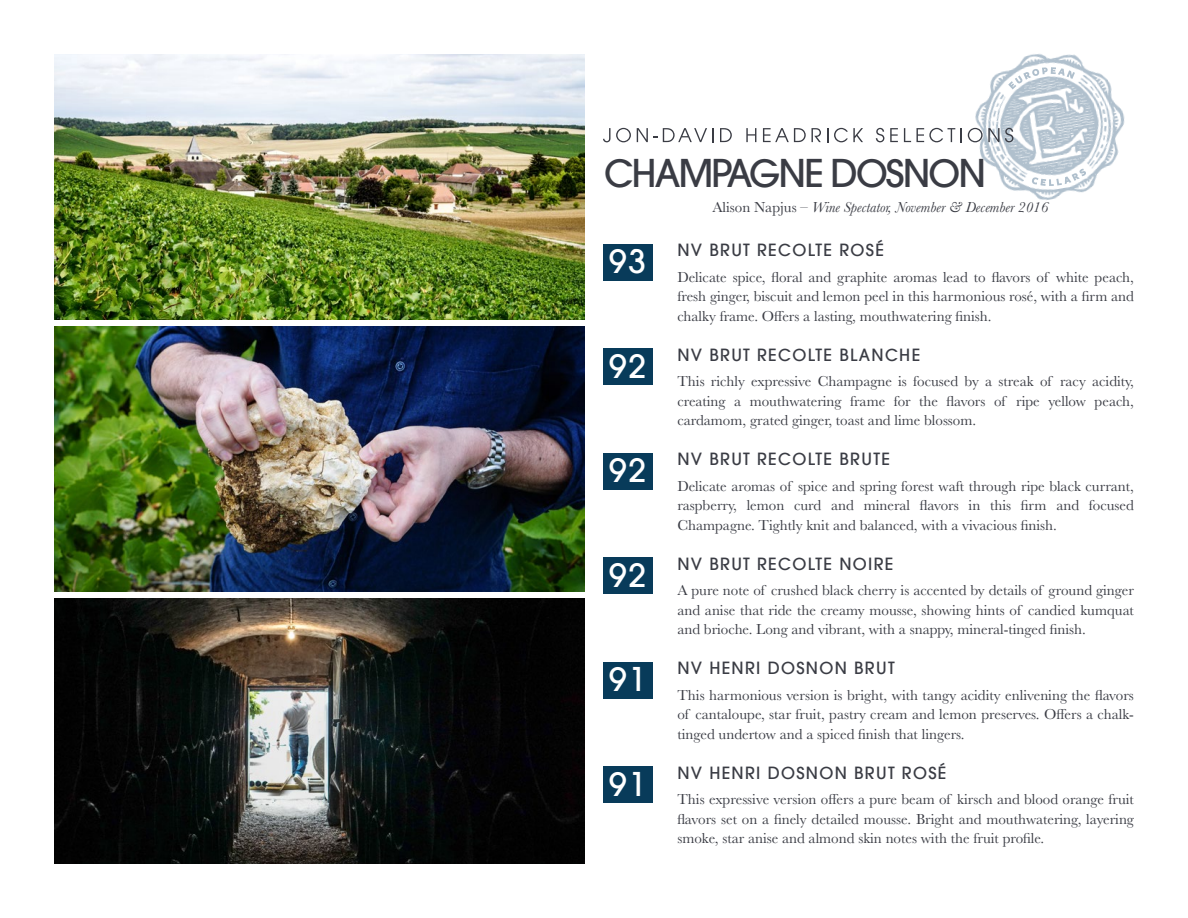
<style>
.page{position:relative;width:1188px;height:918px;background:#fff}
.page>*{position:absolute;margin:0;border:0;box-sizing:border-box;transform-origin:0 0}
.t1{font:500 37.5px "Avant Garde";letter-spacing:-.05em;color:#3a3c44}
.t2{font:500 32.1px "Avant Garde";letter-spacing:.05em;color:#fff}
.t3{font:500 16.5px "Avant Garde";letter-spacing:.08em;color:#3a3c44}
.t4{font:15px/19.5px "Baskerville";color:#3a3c44;text-align:justify}
.t5{font:italic 15px "Baskerville";color:#3a3c44}
.s1{font-style:normal}
</style>
<div class="page">
<img style="left:54px;top:54px;width:531px;height:266px">
<img style="left:54px;top:326px;width:531px;height:266px">
<img style="left:54px;top:598px;width:531px;height:266px">
<img style="left:960px;top:54px;width:165px;height:146px">
<svg style="left:1008px;top:67px;width:67px;height:22px"></svg>
<svg style="left:1032px;top:169px;width:54px;height:17px"></svg>
<svg style="left:603px;top:128px;width:28px;height:14px"></svg>
<svg style="left:637px;top:128px;width:76px;height:14px"></svg>
<svg style="left:720px;top:128px;width:12px;height:14px"></svg>
<svg style="left:746px;top:128px;width:10px;height:14px"></svg>
<svg style="left:763px;top:128px;width:43px;height:14px"></svg>
<svg style="left:812px;top:128px;width:9px;height:14px"></svg>
<svg style="left:827px;top:128px;width:1px;height:14px"></svg>
<svg style="left:834px;top:128px;width:29px;height:14px"></svg>
<svg style="left:876px;top:128px;width:8px;height:14px"></svg>
<svg style="left:890px;top:128px;width:8px;height:14px"></svg>
<svg style="left:904px;top:128px;width:7px;height:14px"></svg>
<svg style="left:917px;top:128px;width:38px;height:14px"></svg>
<svg style="left:961px;top:128px;width:1px;height:14px"></svg>
<svg style="left:968px;top:128px;width:45px;height:14px"></svg>
<div style="left:603px;top:349px;width:49px;height:36px;background:#083b5a"></div>
<div style="left:603px;top:453px;width:49px;height:36px;background:#083b5a"></div>
<div style="left:603px;top:558px;width:49px;height:36px;background:#083b5a"></div>
<div style="left:603px;top:244px;width:49px;height:36px;background:#083b5a"></div>
<div style="left:603px;top:662px;width:49px;height:36px;background:#083b5a"></div>
<div style="left:603px;top:767px;width:49px;height:36px;background:#083b5a"></div>
<p class="t1" style="left:604px;top:150px;width:384px">CHAMPAGNE DOSNON</p>
<p class="t5" style="left:712px;top:198px;width:337px"><span class="s1">Alison Napjus</span> – Wine Spectator, November &amp; December 2016</p>
<p class="t2" style="left:609px;top:242px;width:39px">93</p>
<p class="t2" style="left:609px;top:346px;width:39px">92</p>
<p class="t2" style="left:609px;top:451px;width:39px">92</p>
<p class="t2" style="left:609px;top:555px;width:39px">92</p>
<p class="t2" style="left:609px;top:660px;width:39px">91</p>
<p class="t2" style="left:609px;top:764px;width:39px">91</p>
<p class="t3" style="left:677px;top:240px;width:208px">NV BRUT RECOLTE ROSÉ</p>
<p class="t4" style="left:677px;top:267px;width:458px">Delicate spice, floral and graphite aromas lead to flavors of white peach, fresh ginger, biscuit and lemon peel in this harmonious rosé, with a firm and chalky frame. Offers a lasting, mouthwatering finish.</p>
<p class="t3" style="left:677px;top:345px;width:244px">NV BRUT RECOLTE BLANCHE</p>
<p class="t4" style="left:677px;top:372px;width:458px">This richly expressive Champagne is focused by a streak of racy acidity, creating a mouthwatering frame for the flavors of ripe yellow peach, cardamom, grated ginger, toast and lime blossom.</p>
<p class="t3" style="left:677px;top:449px;width:214px">NV BRUT RECOLTE BRUTE</p>
<p class="t4" style="left:677px;top:476px;width:458px">Delicate aromas of spice and spring forest waft through ripe black currant, raspberry, lemon curd and mineral flavors in this firm and focused Champagne. Tightly knit and balanced, with a vivacious finish.</p>
<p class="t3" style="left:677px;top:554px;width:218px">NV BRUT RECOLTE NOIRE</p>
<p class="t4" style="left:677px;top:581px;width:458px">A pure note of crushed black cherry is accented by details of ground ginger and anise that ride the creamy mousse, showing hints of candied kumquat and brioche. Long and vibrant, with a snappy, mineral-tinged finish.</p>
<p class="t3" style="left:677px;top:658px;width:219px">NV HENRI DOSNON BRUT</p>
<p class="t4" style="left:677px;top:685px;width:458px">This harmonious version is bright, with tangy acidity enlivening the flavors of cantaloupe, star fruit, pastry cream and lemon preserves. Offers a chalk&shy;tinged undertow and a spiced finish that lingers.</p>
<p class="t3" style="left:677px;top:763px;width:271px">NV HENRI DOSNON BRUT ROSÉ</p>
<p class="t4" style="left:677px;top:790px;width:458px">This expressive version offers a pure beam of kirsch and blood orange fruit flavors set on a finely detailed mousse. Bright and mouthwatering, layering smoke, star anise and almond skin notes with the fruit profile.</p>
</div>
